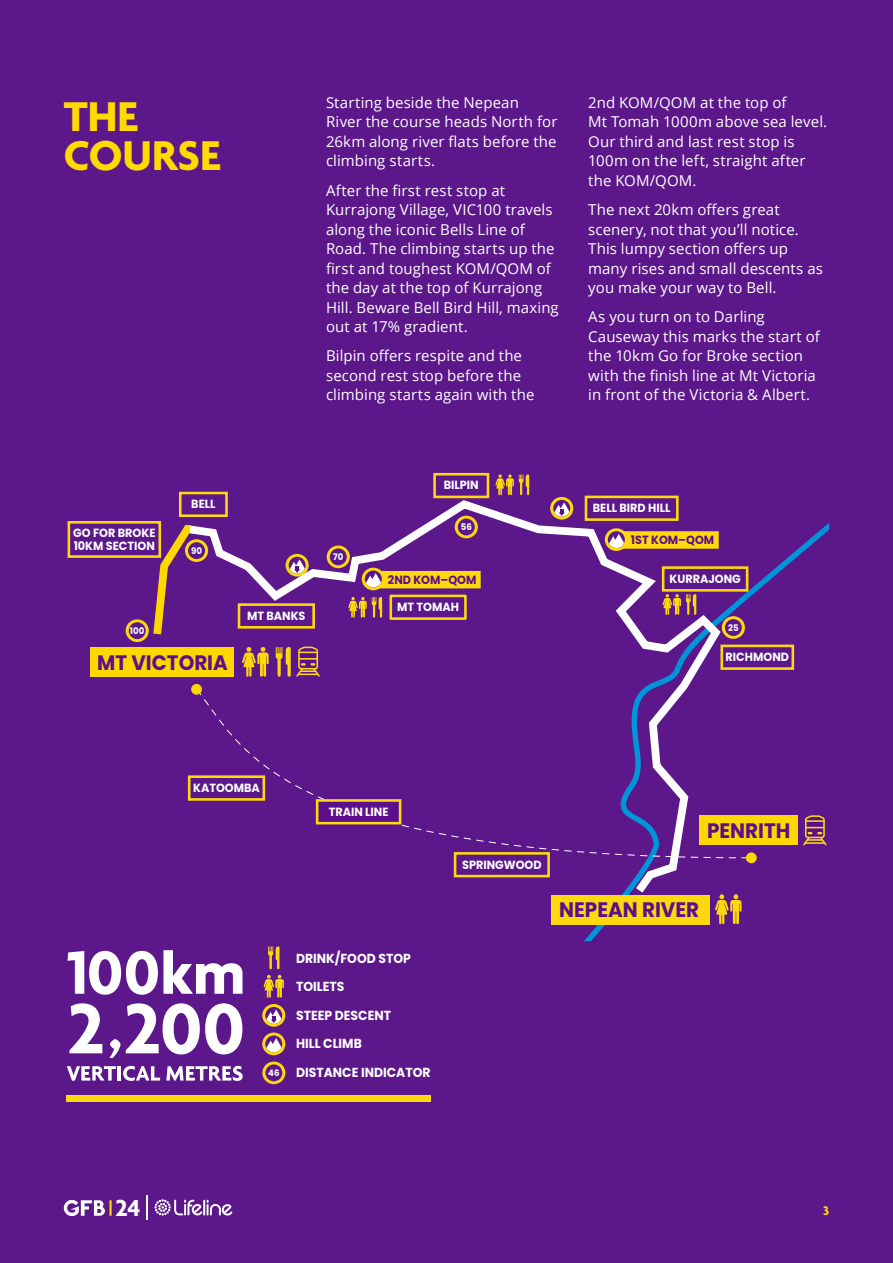
<style>
.page{position:relative;width:893px;height:1263px;background:#5c178a}
.page>*{position:absolute;margin:0;border:0;box-sizing:border-box;transform-origin:0 0}
.t1{font:700 45px/39px "Agenda";color:#ffda00}
.t2{font:700 25.05px "Agenda";color:#fff}
.t3{font:700 21px "Poppins";color:#5c0f8b;scale:.95 1}
.t4{font:15px/19.5px "Open Sans";letter-spacing:.005em;color:#fff}
.t5{font:700 13.5px "Agenda";color:#ffda00}
.t6{font:700 13.2px/28.5px "Poppins";color:#fff;scale:.95 1}
.t7{font:700 11.85px/12.5px "Poppins";color:#fff;scale:.95 1}
.t8{font:700 11.85px "Poppins";color:#5c0f8b;scale:.95 1}
.t9{font:700 9.15px "Poppins";color:#fff;scale:.95 1}
</style>
<div class="page">
<svg style="left:584px;top:523px;width:245px;height:418px"></svg>
<svg style="left:725px;top:688px;width:27px;height:171px"></svg>
<svg style="left:725px;top:616px;width:20px;height:23px"></svg>
<div style="left:551px;top:895px;width:159px;height:30px;background:#fcd80e"></div>
<svg style="left:715px;top:894px;width:27px;height:30px"></svg>
<svg style="left:495px;top:474px;width:34px;height:21px"></svg>
<div style="left:179px;top:492px;width:49px;height:25px;border:3px solid #fcd80e"></div>
<div style="left:68px;top:521px;width:93px;height:37px;border:3px solid #fcd80e"></div>
<div style="left:433px;top:473px;width:56px;height:25px;border:3px solid #fcd80e"></div>
<div style="left:662px;top:566px;width:86px;height:26px;border:3px solid #fcd80e"></div>
<div style="left:720px;top:645px;width:74px;height:25px;border:3px solid #fcd80e"></div>
<div style="left:91px;top:647px;width:143px;height:30px;background:#fcd800"></div>
<div style="left:699px;top:815px;width:99px;height:30px;background:#fcd800"></div>
<svg style="left:802px;top:814px;width:26px;height:33px"></svg>
<div style="left:746px;top:852px;width:11px;height:11px;background:#fcd800;border-radius:50%"></div>
<svg style="left:179px;top:496px;width:546px;height:405px"></svg>
<svg style="left:126px;top:521px;width:82px;height:121px"></svg>
<div style="left:67px;top:1095px;width:364px;height:7px;background:#fcd80e"></div>
<svg style="left:67px;top:950px;width:176px;height:45px"></svg>
<svg style="left:67px;top:1066px;width:49px;height:15px"></svg>
<hr style="left:117px;top:1066px;width:4px;height:14px;background:#fff">
<svg style="left:123px;top:1066px;width:37px;height:15px"></svg>
<svg style="left:166px;top:1066px;width:77px;height:15px"></svg>
<svg style="left:69px;top:1003px;width:33px;height:50px"></svg>
<svg style="left:109px;top:1039px;width:11px;height:19px"></svg>
<svg style="left:126px;top:1003px;width:116px;height:51px"></svg>
<svg style="left:262px;top:1004px;width:23px;height:51px"></svg>
<svg style="left:268px;top:946px;width:11px;height:23px"></svg>
<svg style="left:264px;top:975px;width:20px;height:23px"></svg>
<svg style="left:262px;top:1061px;width:23px;height:23px"></svg>
<svg style="left:154px;top:1199px;width:78px;height:17px"></svg>
<svg style="left:147px;top:1196px;width:1px;height:24px"></svg>
<svg style="left:64px;top:1200px;width:48px;height:16px"></svg>
<h1 class="t1" style="left:64px;top:99px;width:158px">THE<br>COURSE</h1>
<p class="t4" style="left:326px;top:92px;width:233px">Starting beside the Nepean<br>River the course heads North for<br>26km along river flats before the climbing starts.</p>
<p class="t4" style="left:326px;top:180px;width:234px">After the first rest stop at<br>Kurrajong Village, VIC100 travels along the iconic Bells Line of<br>Road. The climbing starts up the first and toughest KOM/QOM of the day at the top of Kurrajong<br>Hill. Beware Bell Bird Hill, maxing out at 17% gradient.</p>
<p class="t4" style="left:326px;top:346px;width:210px">Bilpin offers respite and the second rest stop before the climbing starts again with the</p>
<p class="t4" style="left:588px;top:92px;width:240px">2nd KOM/QOM at the top of<br>Mt Tomah 1000m above sea level.<br>Our third and last rest stop is<br>100m on the left, straight after the KOM/QOM.</p>
<p class="t4" style="left:588px;top:199px;width:236px">The next 20km offers great scenery, not that you’ll notice.<br>This lumpy section offers up many rises and small descents as you make your way to Bell.</p>
<p class="t4" style="left:588px;top:307px;width:233px">As you turn on to Darling<br>Causeway this marks the start of the 10km Go for Broke section with the finish line at Mt Victoria in front of the Victoria &amp; Albert.</p>
<p class="t7" style="left:73px;top:527px;width:88px">GO FOR BROKE<br>10KM SECTION</p>
<p class="t9" style="left:130px;top:625px;width:17px">100</p>
<p class="t7" style="left:191px;top:498px;width:27px">BELL</p>
<p class="t9" style="left:191px;top:545px;width:13px">90</p>
<p class="t7" style="left:247px;top:609px;width:63px">MT BANKS</p>
<p class="t9" style="left:333px;top:552px;width:12px">70</p>
<p class="t7" style="left:444px;top:479px;width:38px">BILPIN</p>
<p class="t9" style="left:461px;top:522px;width:13px">56</p>
<p class="t8" style="left:388px;top:573px;width:95px">2ND KOM–QOM</p>
<p class="t7" style="left:397px;top:601px;width:67px">MT TOMAH</p>
<p class="t7" style="left:593px;top:502px;width:83px">BELL BIRD HILL</p>
<p class="t8" style="left:631px;top:533px;width:89px">1ST KOM–QOM</p>
<p class="t7" style="left:669px;top:572px;width:77px">KURRAJONG</p>
<p class="t9" style="left:728px;top:622px;width:13px">25</p>
<h3 class="t3" style="left:97px;top:650px;width:139px">MT VICTORIA</h3>
<p class="t7" style="left:726px;top:651px;width:68px">RICHMOND</p>
<p class="t7" style="left:193px;top:781px;width:72px">KATOOMBA</p>
<p class="t7" style="left:329px;top:805px;width:64px">TRAIN LINE</p>
<p class="t6" style="left:296px;top:944px;width:122px">DRINK/FOOD STOP<br>TOILETS<br>STEEP DESCENT<br>HILL CLIMB</p>
<p class="t9" style="left:268px;top:1068px;width:13px">46</p>
<p class="t6" style="left:296px;top:1058px;width:143px">DISTANCE INDICATOR</p>
<p class="t7" style="left:462px;top:858px;width:85px">SPRINGWOOD</p>
<h3 class="t3" style="left:707px;top:818px;width:89px">PENRITH</h3>
<h3 class="t3" style="left:559px;top:898px;width:149px">NEPEAN RIVER</h3>
<h2 class="t2" style="left:115px;top:1192px;width:27px">24</h2>
<p class="t5" style="left:823px;top:1203px;width:8px">3</p>
</div>
